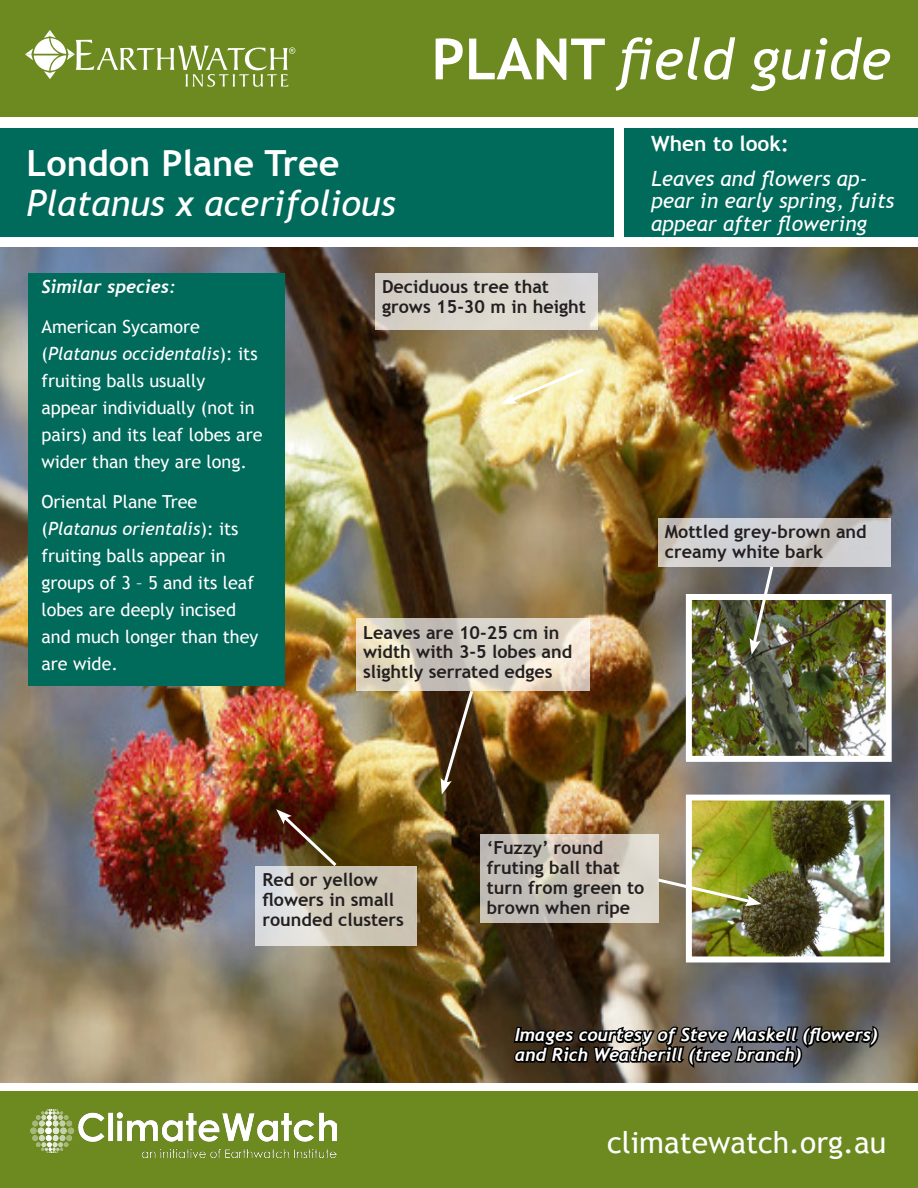
<style>
.page{position:relative;width:918px;height:1188px;background:#fff}
.page>*{position:absolute;margin:0;border:0;box-sizing:border-box;transform-origin:0 0}
.Bulllet_list{font:italic 57px "Trebuchet MS";color:#fff}
.Bulllet_list-2{font:italic 36px "Trebuchet MS";color:#fff}
.Bulllet_list-3{font:700 36px "Trebuchet MS";color:#fff}
.Bulllet_list-4{font:30px "Trebuchet MS";color:#fff}
.Bulllet_list-5{font:italic 21px/22.5px "Trebuchet MS";color:#fff}
.Bulllet_list-6{font:700 21px "Trebuchet MS";color:#fff}
.Bulllet_list-7{font:18px/27px "Trebuchet MS";color:#fff}
.t1{font:700 18px/19.8px "Trebuchet MS";color:#231f20}
.Bulllet_list-8{font:italic 700 18px/19.8px "Trebuchet";color:#fff}
.t2{font:13.5px "Myriad Pro";color:#fff}
.s1{font-weight:700;font-style:normal}
.s2{font-style:italic}
</style>
<div class="page">
<img style="left:0;top:247px;width:918px;height:835px">
<img style="left:693px;top:802px;width:190px;height:153px">
<div style="left:686px;top:795px;width:204px;height:167px;border:6px solid #fff"></div>
<div style="left:0;top:1092px;width:918px;height:96px;background:#6c8a1f"></div>
<div style="left:0;top:0;width:918px;height:117px;background:#6c8a1f"></div>
<div style="left:0;top:129px;width:614px;height:108px;background:#006a5b"></div>
<div style="left:624px;top:129px;width:294px;height:108px;background:#006a5b"></div>
<svg style="left:25px;top:30px;width:270px;height:57px"></svg>
<svg style="left:658px;top:518px;width:232px;height:49px;fill:#d0d0d2"></svg>
<svg style="left:512px;top:1002px;width:368px;height:81px"></svg>
<svg style="left:356px;top:619px;width:234px;height:72px"></svg>
<div style="left:28px;top:273px;width:256px;height:413px;background:#006a5b"></div>
<img style="left:31px;top:1110px;width:305px;height:48px">
<svg style="left:501px;top:366px;width:86px;height:38px"></svg>
<svg style="left:276px;top:809px;width:64px;height:57px"></svg>
<svg style="left:256px;top:866px;width:161px;height:80px;fill:#cfc8b8"></svg>
<div style="left:375px;top:273px;width:223px;height:57px;background:#d9d6ce"></div>
<svg style="left:480px;top:834px;width:178px;height:89px;fill:#c6beb5"></svg>
<img style="left:693px;top:601px;width:192px;height:154px">
<div style="left:686px;top:594px;width:206px;height:168px;border:6px solid #fff"></div>
<img style="left:750px;top:563px;width:25px;height:92px">
<svg style="left:441px;top:688px;width:34px;height:107px"></svg>
<img style="left:655px;top:876px;width:106px;height:30px">
<p class="Bulllet_list-3" style="left:26px;top:141px;width:315px">London Plane Tree</p>
<p class="Bulllet_list-2" style="left:26px;top:182px;width:371px">Platanus x acerifolious</p>
<p class="Bulllet_list" style="left:431px;top:25px;width:461px"><span class="s1">PLANT</span> field guide</p>
<p class="Bulllet_list-6" style="left:651px;top:130px;width:139px">When to look:</p>
<p class="Bulllet_list-5" style="left:651px;top:167px;width:245px">Leaves and flowers ap&shy;pear in early spring, fuits appear after flowering</p>
<p class="Bulllet_list-8" style="left:41px;top:277px;width:136px">Similar species:</p>
<p class="Bulllet_list-7" style="left:41px;top:313px;width:223px">American Sycamore (<span class="s2">Platanus occidentalis</span>): its fruiting balls usually appear individually (not in pairs) and its leaf lobes are wider than they are long.</p>
<p class="Bulllet_list-7" style="left:41px;top:488px;width:219px">Oriental Plane Tree (<span class="s2">Platanus orientalis</span>): its fruiting balls appear in groups of 3 – 5 and its leaf lobes are deeply incised and much longer than they are wide.</p>
<p class="t1" style="left:382px;top:277px;width:205px">Deciduous tree that grows 15-30 m in height</p>
<p class="t1" style="left:363px;top:622px;width:211px">Leaves are 10-25 cm in width with 3-5 lobes and slightly serrated edges</p>
<p class="t1" style="left:665px;top:522px;width:203px">Mottled grey-brown and creamy white bark</p>
<p class="t1" style="left:262px;top:870px;width:143px">Red or yellow flowers in small rounded clusters</p>
<p class="t1" style="left:487px;top:838px;width:159px">‘Fuzzy’ round fruting ball that turn from green to brown when ripe</p>
<p class="Bulllet_list-8" style="left:515px;top:1025px;width:364px">Images courtesy of Steve Maskell (flowers) and Rich Weatherill (tree branch)</p>
<p class="Bulllet_list-4" style="left:607px;top:1124px;width:281px">climatewatch.org.au</p>
<p class="t2" style="left:724px;top:1143px;width:162px">© Nadiah Roslan/Earthwatch</p>
</div>
